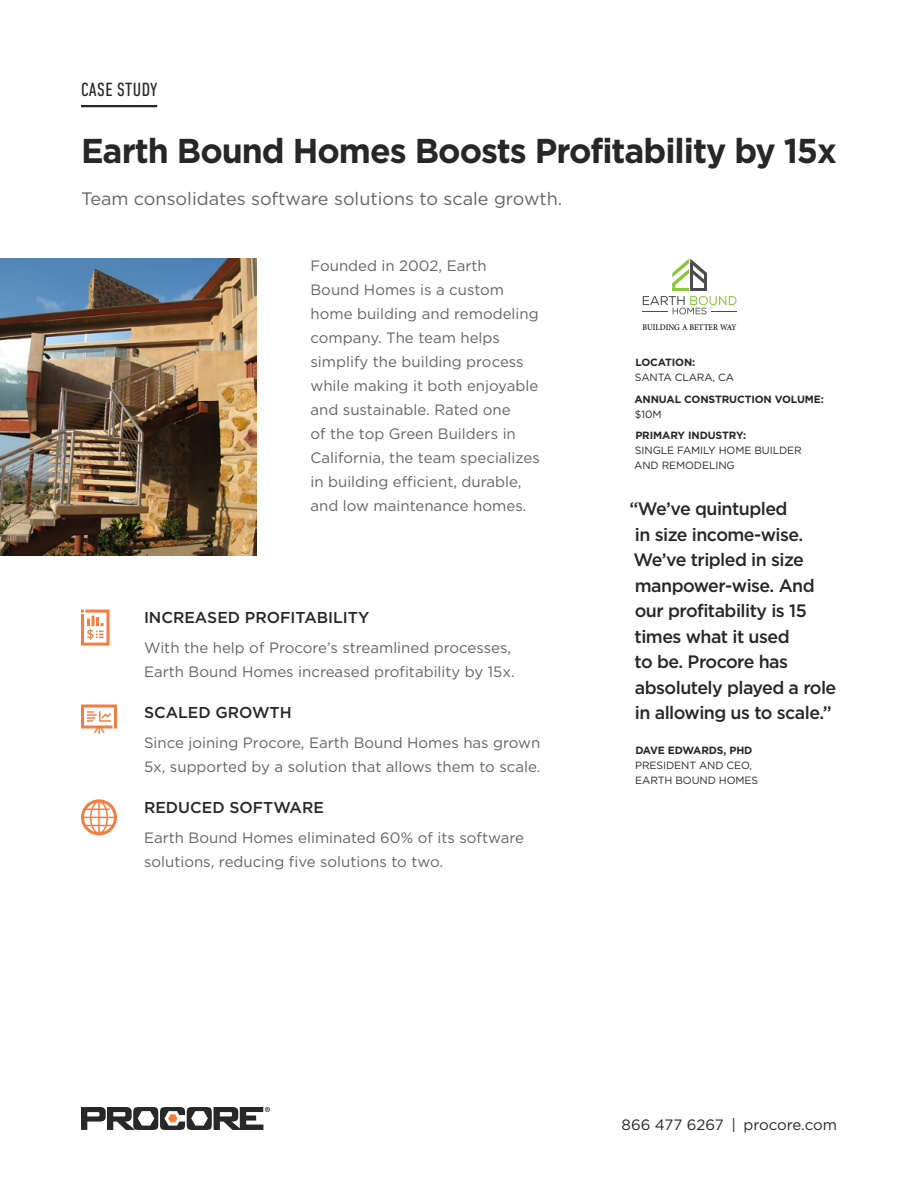
<style>
.page{position:relative;width:918px;height:1188px;background:#fff}
.page>*{position:absolute;margin:0;border:0;box-sizing:border-box;transform-origin:0 0}
.t1{font:700 34.5px "Gotham";letter-spacing:-.03em;color:#272727}
.t2{font:condensed 19.5px "DIN Next LT Pro";letter-spacing:.025em;color:#272727}
.t3{font:500 18px/25.5px "Gotham";letter-spacing:-.03em;color:#272727}
.t4{font:18px "Gotham";color:#636466}
.t5{font:500 15.75px "Gotham";color:#272727}
.t6{font:15px/24px "Gotham";color:#636466}
.t7{font:15px "Gotham";color:#272727}
.t8{font:12px "Adobe Arabic";color:#000;scale:.88 1}
.t9{font:10.5px/15px "Gotham";letter-spacing:-.01em;color:#272727}
.t10{font:700 10.5px "Gotham";letter-spacing:-.01em;color:#272727}
</style>
<div class="page">
<svg style="left:81px;top:1107px;width:189px;height:23px"></svg>
<svg style="left:81px;top:610px;width:28px;height:36px"></svg>
<svg style="left:81px;top:704px;width:36px;height:30px"></svg>
<svg style="left:81px;top:799px;width:36px;height:36px"></svg>
<svg style="left:643px;top:259px;width:94px;height:55px"></svg>
<hr style="left:81px;top:105px;width:76px;height:2px;background:#272727">
<img style="left:0;top:259px;width:256px;height:297px">
<h2 class="t2" style="left:81px;top:78px;width:78px">CASE STUDY</h2>
<h1 class="t1" style="left:81px;top:128px;width:758px">Earth Bound Homes Boosts Profitability by 15x</h1>
<p class="t4" style="left:81px;top:188px;width:483px">Team consolidates software solutions to scale growth.</p>
<p class="t6" style="left:310px;top:254px;width:231px">Founded in 2002, Earth<br>Bound Homes is a custom home building and remodeling company. The team helps simplify the building process while making it both enjoyable and sustainable. Rated one<br>of the top Green Builders in<br>California, the team specializes in building efficient, durable, and low maintenance homes.</p>
<p class="t5" style="left:144px;top:608px;width:227px">INCREASED PROFITABILITY</p>
<p class="t6" style="left:144px;top:636px;width:372px">With the help of Procore’s streamlined processes,<br>Earth Bound Homes increased profitability by 15x.</p>
<p class="t5" style="left:144px;top:703px;width:149px">SCALED GROWTH</p>
<p class="t6" style="left:144px;top:731px;width:398px">Since joining Procore, Earth Bound Homes has grown<br>5x, supported by a solution that allows them to scale.</p>
<p class="t5" style="left:144px;top:798px;width:181px">REDUCED SOFTWARE</p>
<p class="t6" style="left:144px;top:826px;width:382px">Earth Bound Homes eliminated 60% of its software solutions, reducing five solutions to two.</p>
<p class="t8" style="left:643px;top:319px;width:108px">BUILDING A BETTER WAY</p>
<p class="t10" style="left:635px;top:355px;width:61px">LOCATION:</p>
<p class="t9" style="left:635px;top:370px;width:101px">SANTA CLARA, CA</p>
<p class="t10" style="left:634px;top:392px;width:191px">ANNUAL CONSTRUCTION VOLUME:</p>
<p class="t9" style="left:635px;top:406px;width:28px">$10M</p>
<p class="t10" style="left:635px;top:429px;width:112px">PRIMARY INDUSTRY:</p>
<p class="t9" style="left:634px;top:443px;width:169px">SINGLE FAMILY HOME BUILDER<br>AND REMODELING</p>
<p class="t3" style="left:629px;top:496px;width:208px">“We’ve quintupled<br>in size income-wise.<br>We’ve tripled in size manpower-wise. And our profitability is 15 times what it used<br>to be. Procore has absolutely played a role in allowing us to scale.”</p>
<p class="t10" style="left:635px;top:744px;width:119px">DAVE EDWARDS, PHD</p>
<p class="t9" style="left:635px;top:758px;width:125px">PRESIDENT AND CEO,<br>EARTH BOUND HOMES</p>
<p class="t7" style="left:622px;top:1116px;width:217px">866 477 6267 | procore.com</p>
</div>
